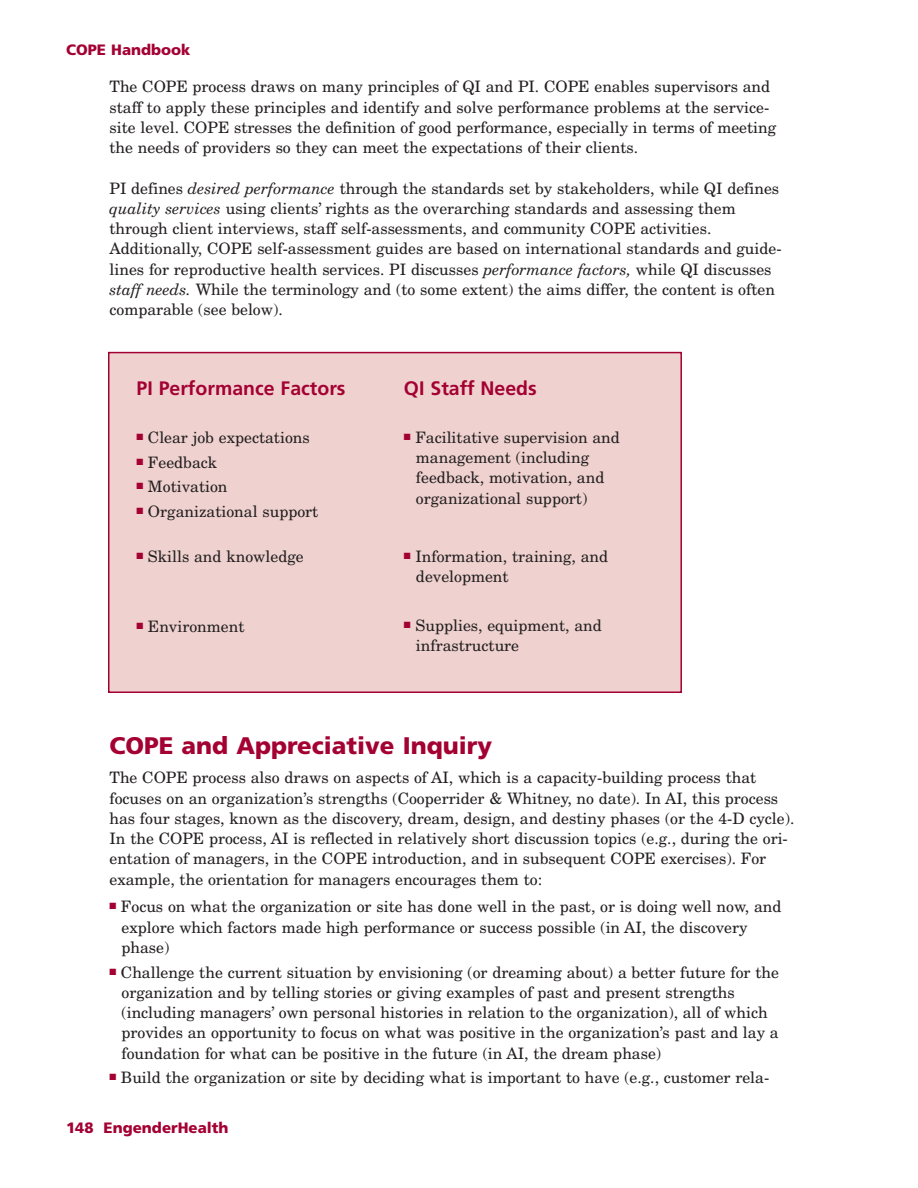
<style>
.page{position:relative;width:918px;height:1188px;background:#fff}
.page>*{position:absolute;margin:0;border:0;box-sizing:border-box;transform-origin:0 0}
.t1{font:900 24px "Frutiger";color:#a40133}
.t2{font:700 19.5px "Frutiger";color:#a40133}
.t3{font:15.75px/20.2px "New Century Schlbk";color:#231f20}
.t4{font:900 15px "Frutiger";color:#a40133}
.s1{font-style:italic}
</style>
<div class="page">
<div style="left:109px;top:353px;width:572px;height:339px;background:#efd2cf"></div>
<div style="left:108px;top:352px;width:574px;height:341px;border:2px solid #a40133"></div>
<p class="t4" style="left:66px;top:44px;width:126px">COPE Handbook</p>
<p class="t3" style="left:110px;top:78px;width:668px">The COPE process draws on many principles of QI and PI. COPE enables supervisors and staff to apply these principles and identify and solve performance problems at the service&shy;site level. COPE stresses the definition of good performance, especially in terms of meeting the needs of providers so they can meet the expectations of their clients.</p>
<p class="t3" style="left:109px;top:179px;width:674px">PI defines <span class="s1">desired performance</span> through the standards set by stakeholders, while QI defines <span class="s1">quality services</span> using clients’ rights as the overarching standards and assessing them through client interviews, staff self-assessments, and community COPE activities.<br>Additionally, COPE self-assessment guides are based on international standards and guide&shy;lines for reproductive health services. PI discusses <span class="s1">performance factors,</span> while QI discusses <span class="s1">staff needs.</span> While the terminology and (to some extent) the aims differ, the content is often comparable (see below).</p>
<p class="t2" style="left:136px;top:380px;width:211px">PI Performance Factors</p>
<p class="t3" style="left:136px;top:429px;width:175px"><sup>■</sup> Clear job expectations</p>
<p class="t3" style="left:136px;top:453px;width:82px"><sup>■</sup> Feedback</p>
<p class="t3" style="left:136px;top:478px;width:93px"><sup>■</sup> Motivation</p>
<p class="t3" style="left:136px;top:503px;width:183px"><sup>■</sup> Organizational support</p>
<p class="t3" style="left:136px;top:548px;width:169px"><sup>■</sup> Skills and knowledge</p>
<p class="t3" style="left:136px;top:618px;width:110px"><sup>■</sup> Environment</p>
<p class="t2" style="left:404px;top:380px;width:134px">QI Staff Needs</p>
<p class="t3" style="left:416px;top:429px;width:205px;text-indent:-12px"><sup>■</sup> Facilitative supervision and management (including feedback, motivation, and organizational support)</p>
<p class="t3" style="left:416px;top:548px;width:194px;text-indent:-12px"><sup>■</sup> Information, training, and development</p>
<p class="t3" style="left:416px;top:617px;width:187px;text-indent:-12px"><sup>■</sup> Supplies, equipment, and infrastructure</p>
<h1 class="t1" style="left:110px;top:736px;width:384px">COPE and Appreciative Inquiry</h1>
<p class="t3" style="left:110px;top:769px;width:686px">The COPE process also draws on aspects of AI, which is a capacity-building process that focuses on an organization’s strengths (Cooperrider &amp; Whitney, no date). In AI, this process has four stages, known as the discovery, dream, design, and destiny phases (or the 4-D cycle).<br>In the COPE process, AI is reflected in relatively short discussion topics (e.g., during the ori&shy;entation of managers, in the COPE introduction, and in subsequent COPE exercises). For example, the orientation for managers encourages them to:</p>
<p class="t3" style="left:122px;top:898px;width:662px;text-indent:-12px"><sup>■</sup> Focus on what the organization or site has done well in the past, or is doing well now, and explore which factors made high performance or success possible (in AI, the discovery phase)</p>
<p class="t3" style="left:122px;top:963px;width:659px;text-indent:-12px"><sup>■</sup> Challenge the current situation by envisioning (or dreaming about) a better future for the organization and by telling stories or giving examples of past and present strengths (including managers’ own personal histories in relation to the organization), all of which provides an opportunity to focus on what was positive in the organization’s past and lay a foundation for what can be positive in the future (in AI, the dream phase)</p>
<p class="t3" style="left:110px;top:1069px;width:661px"><sup>■</sup> Build the organization or site by deciding what is important to have (e.g., customer rela-</p>
<p class="t4" style="left:66px;top:1122px;width:164px">148 EngenderHealth</p>
</div>
